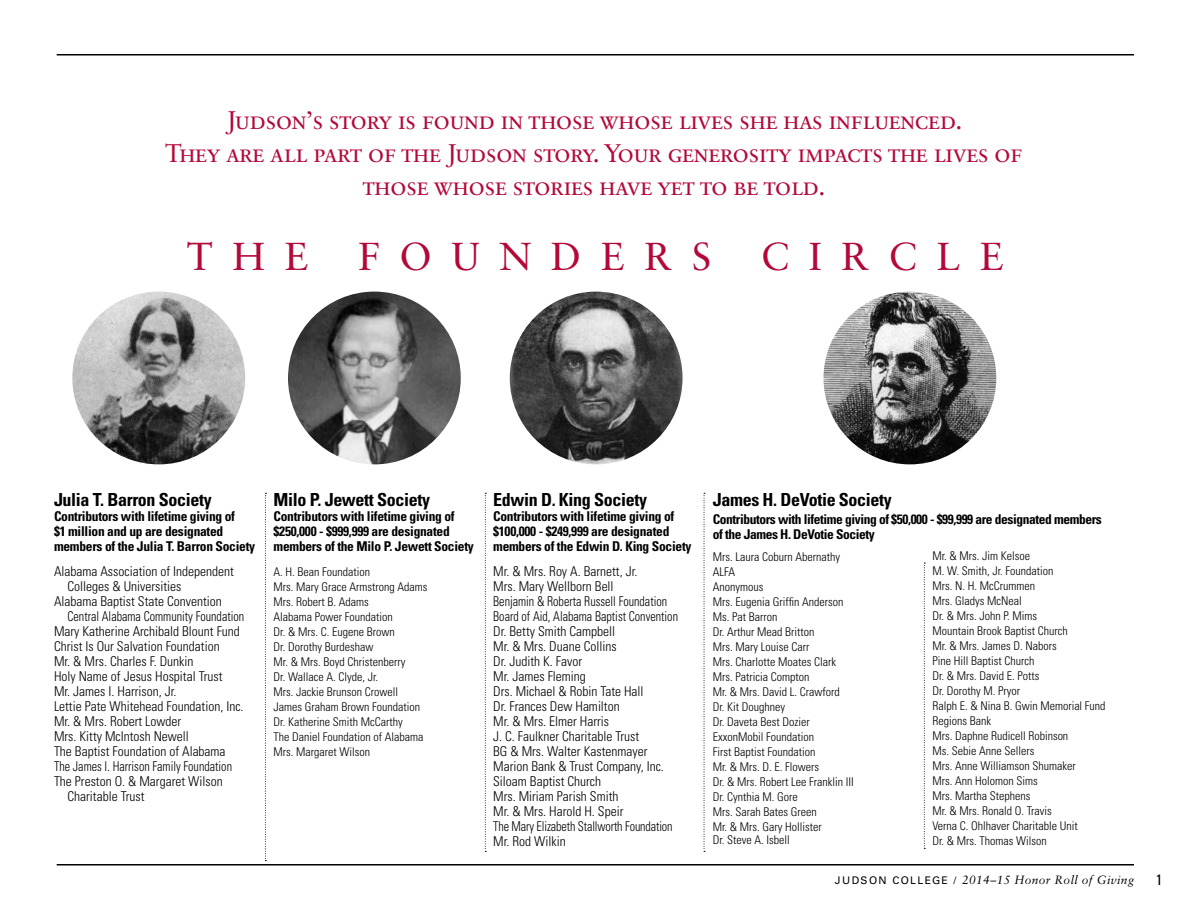
<style>
.page{position:relative;width:1188px;height:918px;background:#fff}
.page>*{position:absolute;margin:0;border:0;box-sizing:border-box;transform-origin:0 0}
.t1{font:39px "Sabon";letter-spacing:.5em;color:#b30838}
.t2{font:25.5px/33px "Sabon Roman SC";letter-spacing:-.03em;color:#b30838;text-align:center}
.t3{font:700 condensed 18px "Univers LT Std";letter-spacing:-.02em;color:#000}
.t4{font:condensed 15px "Univers LT Std";color:#000}
.t5{font:300 condensed 13.5px/15px "Univers LT Std";color:#000}
.t6{font:700 condensed 13.5px/15px "Univers LT Std";letter-spacing:-.02em;color:#000}
.t7{font:300 condensed 13.5px "Univers LT Std";color:#000;scale:.9 1}
.t8{font:300 condensed 12px/15px "Univers LT Std";color:#000}
.t9{font:italic 12px "Sabon";letter-spacing:.03em;color:#000}
.s1{font-family:"Univers LT Std";font-style:normal;font-size:10.5px}
</style>
<div class="page">
<hr style="left:57px;top:54px;width:1077px;height:2px;background:#000">
<hr style="left:57px;top:864px;width:1077px;height:2px;background:#000">
<svg style="left:265px;top:493px;width:1px;height:368px"></svg>
<svg style="left:485px;top:493px;width:1px;height:359px"></svg>
<svg style="left:704px;top:493px;width:1px;height:359px"></svg>
<svg style="left:924px;top:563px;width:1px;height:286px"></svg>
<img style="left:72px;top:292px;width:173px;height:172px;border-radius:86px">
<img style="left:288px;top:292px;width:173px;height:172px;border-radius:86px">
<img style="left:510px;top:292px;width:173px;height:172px;border-radius:86px">
<img style="left:824px;top:292px;width:172px;height:172px;border-radius:86px">
<h2 class="t2" style="left:165px;top:103px;width:859px">Judson’s story is found in those whose lives she has influenced.<br>They are all part of the Judson story. Your generosity impacts the lives of those whose stories have yet to be told.</h2>
<h1 class="t1" style="left:187px;top:233px;width:123px">THE</h1>
<h1 class="t1" style="left:358px;top:233px;width:355px">FOUNDERS</h1>
<h1 class="t1" style="left:761px;top:233px;width:244px">CIRCLE</h1>
<h3 class="t3" style="left:54px;top:488px;width:159px">Julia T. Barron Society</h3>
<p class="t6" style="left:54px;top:509px;width:203px">Contributors with lifetime giving of<br>$1 million and up are designated members of the Julia T. Barron Society</p>
<p class="t5" style="left:54px;top:564px;width:181px">Alabama Association of Independent</p>
<p class="t5" style="left:68px;top:579px;width:115px">Colleges &amp; Universities</p>
<p class="t5" style="left:54px;top:594px;width:169px">Alabama Baptist State Convention</p>
<p class="t7" style="left:67px;top:609px;width:198px">Central Alabama Community Foundation</p>
<p class="t5" style="left:54px;top:624px;width:187px">Mary Katherine Archibald Blount Fund</p>
<p class="t5" style="left:54px;top:639px;width:167px">Christ Is Our Salvation Foundation</p>
<p class="t5" style="left:54px;top:654px;width:141px">Mr. &amp; Mrs. Charles F. Dunkin</p>
<p class="t5" style="left:54px;top:669px;width:170px">Holy Name of Jesus Hospital Trust</p>
<p class="t5" style="left:54px;top:684px;width:124px">Mr. James I. Harrison, Jr.</p>
<p class="t5" style="left:54px;top:699px;width:191px">Lettie Pate Whitehead Foundation, Inc.</p>
<p class="t5" style="left:54px;top:714px;width:129px">Mr. &amp; Mrs. Robert Lowder</p>
<p class="t5" style="left:54px;top:729px;width:136px">Mrs. Kitty McIntosh Newell</p>
<p class="t5" style="left:54px;top:744px;width:173px">The Baptist Foundation of Alabama</p>
<p class="t7" style="left:54px;top:759px;width:199px">The James I. Harrison Family Foundation</p>
<p class="t5" style="left:54px;top:774px;width:170px">The Preston O. &amp; Margaret Wilson</p>
<p class="t5" style="left:68px;top:789px;width:78px">Charitable Trust</p>
<h3 class="t3" style="left:274px;top:488px;width:158px">Milo P. Jewett Society</h3>
<p class="t6" style="left:274px;top:509px;width:202px">Contributors with lifetime giving of $250,000 - $999,999 are designated members of the Milo P. Jewett Society</p>
<p class="t8" style="left:274px;top:565px;width:155px">A. H. Bean Foundation<br>Mrs. Mary Grace Armstrong Adams<br>Mrs. Robert B. Adams<br>Alabama Power Foundation<br>Dr. &amp; Mrs. C. Eugene Brown<br>Dr. Dorothy Burdeshaw<br>Mr. &amp; Mrs. Boyd Christenberry<br>Dr. Wallace A. Clyde, Jr.<br>Mrs. Jackie Brunson Crowell<br>James Graham Brown Foundation<br>Dr. Katherine Smith McCarthy<br>The Daniel Foundation of Alabama<br>Mrs. Margaret Wilson</p>
<h3 class="t3" style="left:493px;top:488px;width:155px">Edwin D. King Society</h3>
<p class="t6" style="left:493px;top:509px;width:200px">Contributors with lifetime giving of $100,000 - $249,999 are designated members of the Edwin D. King Society</p>
<p class="t5" style="left:493px;top:564px;width:186px">Mr. &amp; Mrs. Roy A. Barnett, Jr.<br>Mrs. Mary Wellborn Bell<br>Benjamin &amp; Roberta Russell Foundation<br>Board of Aid, Alabama Baptist Convention<br>Dr. Betty Smith Campbell<br>Mr. &amp; Mrs. Duane Collins<br>Dr. Judith K. Favor<br>Mr. James Fleming<br>Drs. Michael &amp; Robin Tate Hall<br>Dr. Frances Dew Hamilton<br>Mr. &amp; Mrs. Elmer Harris<br>J. C. Faulkner Charitable Trust<br>BG &amp; Mrs. Walter Kastenmayer<br>Marion Bank &amp; Trust Company, Inc.<br>Siloam Baptist Church<br>Mrs. Miriam Parish Smith<br>Mr. &amp; Mrs. Harold H. Speir<br>The Mary Elizabeth Stallworth Foundation<br>Mr. Rod Wilkin</p>
<h3 class="t3" style="left:713px;top:488px;width:181px">James H. DeVotie Society</h3>
<p class="t6" style="left:713px;top:512px;width:391px">Contributors with lifetime giving of $50,000 - $99,999 are designated members of the James H. DeVotie Society</p>
<p class="t8" style="left:932px;top:548px;width:175px">Mr. &amp; Mrs. Jim Kelsoe<br>M. W. Smith, Jr. Foundation<br>Mrs. N. H. McCrummen<br>Mrs. Gladys McNeal<br>Dr. &amp; Mrs. John P. Mims<br>Mountain Brook Baptist Church<br>Mr. &amp; Mrs. James D. Nabors<br>Pine Hill Baptist Church<br>Dr. &amp; Mrs. David E. Potts<br>Dr. Dorothy M. Pryor<br>Ralph E. &amp; Nina B. Gwin Memorial Fund<br>Regions Bank<br>Mrs. Daphne Rudicell Robinson<br>Ms. Sebie Anne Sellers<br>Mrs. Anne Williamson Shumaker<br>Mrs. Ann Holomon Sims<br>Mrs. Martha Stephens<br>Mr. &amp; Mrs. Ronald O. Travis<br>Verna C. Ohlhaver Charitable Unit<br>Dr. &amp; Mrs. Thomas Wilson</p>
<p class="t9" style="left:835px;top:872px;width:301px"><span class="s1">JUDSON COLLEGE /</span> 2014–15 Honor Roll of Giving</p>
<p class="t4" style="left:1156px;top:870px;width:8px">1</p>
<p class="t8" style="left:713px;top:549px;width:143px">Mrs. Laura Coburn Abernathy<br>ALFA<br>Anonymous<br>Mrs. Eugenia Griffin Anderson<br>Ms. Pat Barron<br>Dr. Arthur Mead Britton<br>Mrs. Mary Louise Carr<br>Mrs. Charlotte Moates Clark<br>Mrs. Patricia Compton<br>Mr. &amp; Mrs. David L. Crawford<br>Dr. Kit Doughney<br>Dr. Daveta Best Dozier<br>ExxonMobil Foundation<br>First Baptist Foundation<br>Mr. &amp; Mrs. D. E. Flowers<br>Dr. &amp; Mrs. Robert Lee Franklin III<br>Dr. Cynthia M. Gore<br>Mrs. Sarah Bates Green<br>Mr. &amp; Mrs. Gary Hollister</p>
<p class="t8" style="left:713px;top:832px;width:79px">Dr. Steve A. Isbell</p>
</div>
